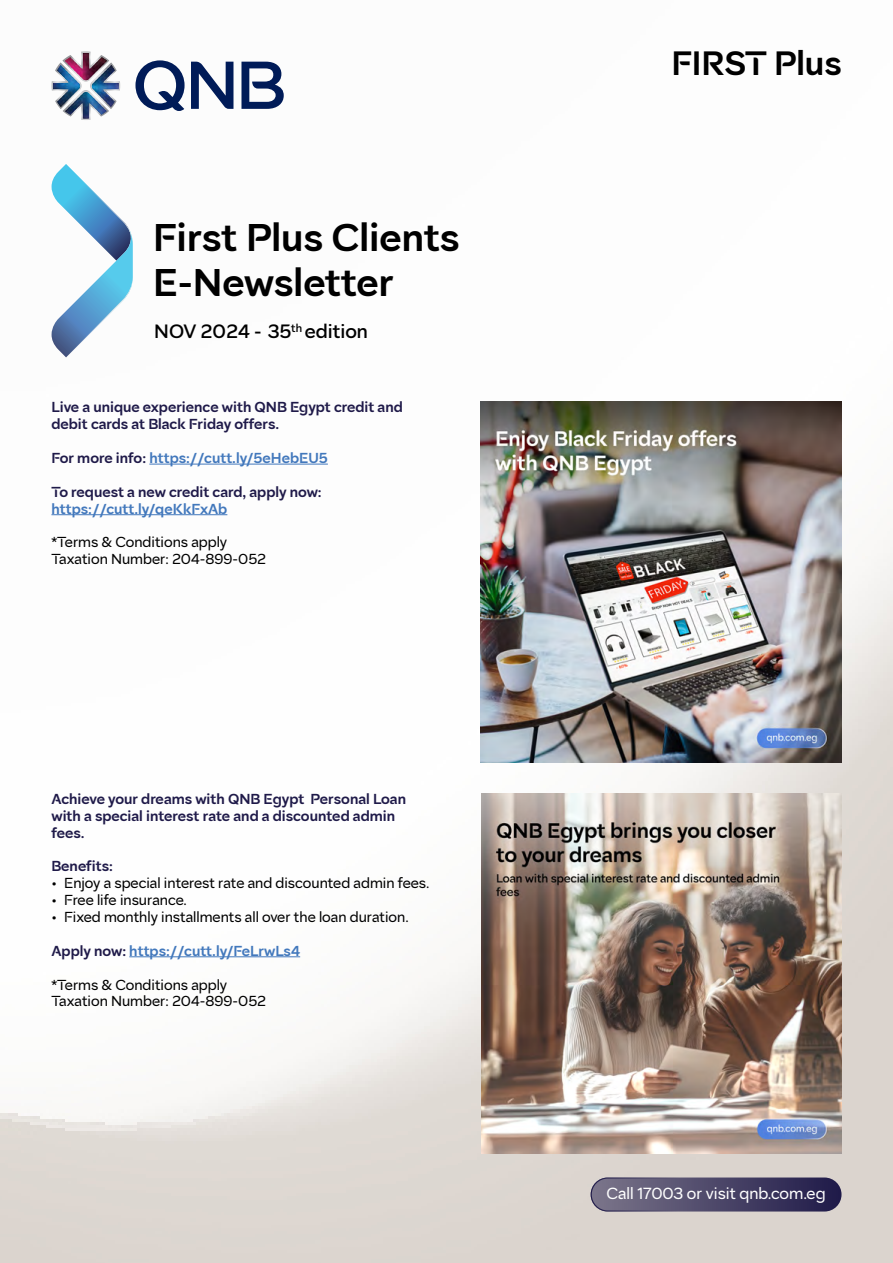
<style>
.page{position:relative;width:893px;height:1263px;background:#fff}
.page>*{position:absolute;margin:0;border:0;box-sizing:border-box;transform-origin:0 0}
.t1{font:600 36px "QNB Sans AR";color:#000}
.t2{font:600 31.5px "QNB Sans AR";color:#000}
.t3{font:500 18px "QNB Sans EN";color:#000}
.t4{font:15px "QNB Sans AR";color:#fff}
.t5{font:13.5px "QNB Sans EN";color:#000}
.t6{font:600 13.5px/16.8px "QNB Sans EN";color:#1f1a49}
.t7{font:600 13.5px "QNB Sans EN";color:#4278bc}
.s1{color:#1f1a49}
</style>
<div class="page">
<img style="left:0;top:81px;width:893px;height:1182px">
<svg style="left:135px;top:60px;width:149px;height:51px"></svg>
<svg style="left:52px;top:51px;width:68px;height:69px"></svg>
<img style="left:53px;top:53px;width:66px;height:66px">
<div style="left:591px;top:1177px;width:250px;height:34px;background:linear-gradient(to right,#7b758a,#201b4a);border-radius:17px"></div>
<div style="left:591px;top:1177px;width:250px;height:34px;border:1px solid #1f1a49;border-radius:16px"></div>
<hr style="left:149px;top:464px;width:179px;height:1px;background:#4278bc">
<hr style="left:51px;top:514px;width:176px;height:1px;background:#4278bc">
<hr style="left:129px;top:956px;width:171px;height:1px;background:#4278bc">
<img style="left:481px;top:793px;width:360px;height:360px">
<img style="left:480px;top:402px;width:361px;height:361px">
<svg style="left:52px;top:164px;width:83px;height:193px"></svg>
<p class="t1" style="left:153px;top:217px;width:308px">First Plus Clients</p>
<p class="t1" style="left:153px;top:262px;width:242px">E-Newsletter</p>
<p class="t3" style="left:154px;top:315px;width:215px">NOV 2024 - 35<sup>th</sup> edition</p>
<p class="t6" style="left:51px;top:398px;width:353px">Live a unique experience with QNB Egypt credit and debit cards at Black Friday offers.</p>
<p class="t7" style="left:51px;top:446px;width:278px"><span class="s1">For more info:</span> https://cutt.ly/5eHebEU5</p>
<p class="t6" style="left:51px;top:482px;width:272px">To request a new credit card, apply now:</p>
<p class="t7" style="left:51px;top:496px;width:177px">https://cutt.ly/qeKkFxAb</p>
<p class="t5" style="left:51px;top:530px;width:177px">*Terms &amp; Conditions apply</p>
<p class="t5" style="left:51px;top:547px;width:216px">Taxation Number: 204-899-052</p>
<p class="t6" style="left:51px;top:789px;width:356px">Achieve your dreams with QNB Egypt Personal Loan with a special interest rate and a discounted admin fees.</p>
<p class="t6" style="left:51px;top:856px;width:63px">Benefits:</p>
<p class="t5" style="left:51px;top:871px;width:379px">• Enjoy a special interest rate and discounted admin fees.</p>
<p class="t5" style="left:51px;top:888px;width:137px">• Free life insurance.</p>
<p class="t5" style="left:51px;top:905px;width:359px">• Fixed monthly installments all over the loan duration.</p>
<p class="t7" style="left:51px;top:939px;width:250px"><span class="s1">Apply now:</span> https://cutt.ly/FeLrwLs4</p>
<p class="t5" style="left:51px;top:972px;width:177px">*Terms &amp; Conditions apply</p>
<p class="t5" style="left:51px;top:989px;width:216px">Taxation Number: 204-899-052</p>
<p class="t2" style="left:671px;top:46px;width:172px">FIRST Plus</p>
<p class="t4" style="left:607px;top:1185px;width:220px">Call 17003 or visit qnb.com.eg</p>
</div>
